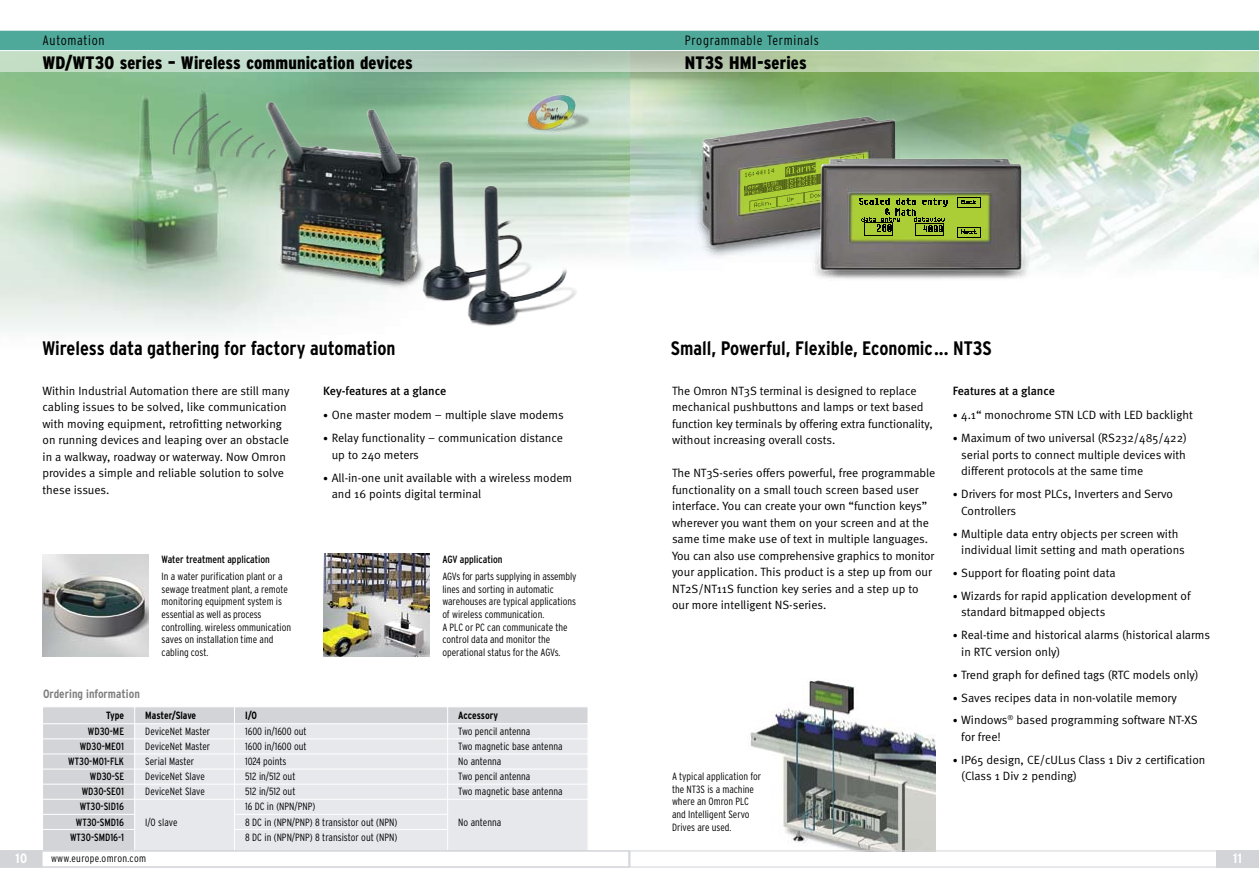
<style>
.page{position:relative;width:1259px;height:893px;background:#fff}
.page>*{position:absolute;margin:0;border:0;box-sizing:border-box;transform-origin:0 0}
.t1{font:700 condensed 19.5px "Interstate";color:#000}
.t2{font:900 condensed 18px "Interstate";letter-spacing:.01em;color:#000}
.t3{font:300 condensed 13.5px "Interstate";letter-spacing:.05em;color:#000}
.t4{font:700 condensed 13.5px "Interstate";color:#fff}
.t5{font:12px/16.5px "Meta Normal";color:#000}
.t6{font:500 12px "Meta";letter-spacing:-.005em;color:#000}
.t7{font:700 condensed 12px "Interstate";color:#808080}
.t8{font:300 condensed 10.5px/12.6px "Interstate";color:#000}
.t9{font:condensed 10.5px "Interstate";color:#000}
.t10{font:700 condensed 10.5px "Interstate";letter-spacing:-.005em;color:#000}
.t11{font:300 condensed 10.5px "Interstate";letter-spacing:.03em;color:#000}
.s1{font-size:9.75px}
</style>
<div class="page">
<img style="left:629px;top:72px;width:630px;height:194px">
<img style="left:0;top:72px;width:629px;height:260px">
<svg style="left:0;top:51px;width:1259px;height:21px;background:#bcd4b3"></svg>
<img style="left:147px;top:62px;width:445px;height:270px">
<img style="left:684px;top:103px;width:215px;height:163px">
<img style="left:807px;top:158px;width:249px;height:121px">
<svg style="left:744px;top:153px;width:204px;height:84px;background:#7e8a51"></svg>
<svg style="left:957px;top:197px;width:24px;height:12px"></svg>
<svg style="left:957px;top:227px;width:24px;height:12px"></svg>
<img style="left:803px;top:680px;width:51px;height:26px">
<img style="left:43px;top:554px;width:106px;height:102px">
<img style="left:323px;top:554px;width:106px;height:102px">
<svg style="left:0;top:30px;width:1259px;height:21px;background:#5cafa1"></svg>
<img style="left:525px;top:94px;width:70px;height:39px">
<svg style="left:0;top:706px;width:1259px;height:161px"></svg>
<p class="t3" style="left:43px;top:33px;width:64px">Automation</p>
<h2 class="t2" style="left:43px;top:52px;width:372px">WD/WT30 series – Wireless communication devices</h2>
<p class="t3" style="left:685px;top:33px;width:136px">Programmable Terminals</p>
<h2 class="t2" style="left:685px;top:52px;width:123px">NT3S HMI-series</h2>
<h1 class="t1" style="left:43px;top:337px;width:354px">Wireless data gathering for factory automation</h1>
<p class="t5" style="left:43px;top:382px;width:248px">Within Industrial Automation there are still many cabling issues to be solved, like communication with moving equipment, retrofitting networking on running devices and leaping over an obstacle in a walkway, roadway or waterway. Now Omron provides a simple and reliable solution to solve these issues.</p>
<p class="t7" style="left:43px;top:687px;width:98px">Ordering information</p>
<p class="t9" style="left:162px;top:553px;width:110px">Water treatment application</p>
<p class="t8" style="left:162px;top:570px;width:131px">In a water purification plant or a sewage treatment plant, a remote monitoring equipment system is essential as well as process controlling. wireless ommunication saves on installation time and cabling cost.</p>
<p class="t6" style="left:323px;top:384px;width:124px">Key-features at a glance</p>
<p class="t5" style="left:323px;top:407px;width:242px"><span class="s1">•</span> One master modem – multiple slave modems</p>
<p class="t5" style="left:332px;top:430px;width:233px;text-indent:-9px"><span class="s1">•</span> Relay functionality – communication distance up to 240 meters</p>
<p class="t5" style="left:332px;top:469px;width:242px;text-indent:-9px"><span class="s1">•</span> All-in-one unit available with a wireless modem and 16 points digital terminal</p>
<p class="t9" style="left:442px;top:553px;width:62px">AGV application</p>
<p class="t8" style="left:442px;top:570px;width:136px">AGVs for parts supplying in assembly lines and sorting in automatic warehouses are typical applications of wireless communication.<br>A PLC or PC can communicate the control data and monitor the operational status for the AGVs.</p>
<p class="t10" style="left:106px;top:709px;width:19px">Type</p>
<p class="t10" style="left:145px;top:709px;width:52px">Master/Slave</p>
<p class="t10" style="left:245px;top:709px;width:14px">I/O</p>
<p class="t10" style="left:458px;top:709px;width:41px">Accessory</p>
<p class="t9" style="left:88px;top:725px;width:38px">WD30-ME</p>
<p class="t8" style="left:145px;top:725px;width:66px">DeviceNet Master</p>
<p class="t8" style="left:245px;top:725px;width:63px">1600 in/1600 out</p>
<p class="t8" style="left:458px;top:725px;width:74px">Two pencil antenna</p>
<p class="t9" style="left:80px;top:740px;width:46px">WD30-ME01</p>
<p class="t8" style="left:145px;top:740px;width:66px">DeviceNet Master</p>
<p class="t8" style="left:245px;top:740px;width:63px">1600 in/1600 out</p>
<p class="t8" style="left:458px;top:740px;width:106px">Two magnetic base antenna</p>
<p class="t9" style="left:68px;top:755px;width:57px">WT30-M01-FLK</p>
<p class="t8" style="left:145px;top:755px;width:50px">Serial Master</p>
<p class="t8" style="left:245px;top:755px;width:43px">1024 points</p>
<p class="t8" style="left:458px;top:755px;width:44px">No antenna</p>
<p class="t9" style="left:90px;top:771px;width:36px">WD30-SE</p>
<p class="t8" style="left:145px;top:770px;width:61px">DeviceNet Slave</p>
<p class="t8" style="left:245px;top:770px;width:52px">512 in/512 out</p>
<p class="t8" style="left:458px;top:770px;width:74px">Two pencil antenna</p>
<p class="t9" style="left:82px;top:786px;width:44px">WD30-SE01</p>
<p class="t8" style="left:145px;top:785px;width:61px">DeviceNet Slave</p>
<p class="t8" style="left:245px;top:785px;width:52px">512 in/512 out</p>
<p class="t8" style="left:458px;top:785px;width:106px">Two magnetic base antenna</p>
<p class="t9" style="left:80px;top:801px;width:46px">WT30-SID16</p>
<p class="t8" style="left:145px;top:815px;width:34px">I/O slave</p>
<p class="t8" style="left:245px;top:800px;width:72px">16 DC in (NPN/PNP)</p>
<p class="t9" style="left:76px;top:816px;width:50px">WT30-SMD16</p>
<p class="t8" style="left:245px;top:815px;width:154px">8 DC in (NPN/PNP) 8 transistor out (NPN)</p>
<p class="t8" style="left:458px;top:815px;width:44px">No antenna</p>
<p class="t9" style="left:70px;top:831px;width:56px">WT30-SMD16-1</p>
<p class="t8" style="left:245px;top:830px;width:154px">8 DC in (NPN/PNP) 8 transistor out (NPN)</p>
<h1 class="t1" style="left:671px;top:337px;width:322px">Small, Powerful, Flexible, Economic... NT3S</h1>
<p class="t5" style="left:672px;top:382px;width:262px">The Omron NT3S terminal is designed to replace mechanical pushbuttons and lamps or text based function key terminals by offering extra functionality, without increasing overall costs.</p>
<p class="t5" style="left:672px;top:464px;width:265px">The NT3S-series offers powerful, free programmable functionality on a small touch screen based user interface. You can create your own “function keys” wherever you want them on your screen and at the same time make use of text in multiple languages.<br>You can also use comprehensive graphics to monitor your application. This product is a step up from our NT2S/NT11S function key series and a step up to our more intelligent NS-series.</p>
<p class="t6" style="left:952px;top:384px;width:104px">Features at a glance</p>
<p class="t5" style="left:952px;top:407px;width:242px"><span class="s1">•</span> 4.1“ monochrome STN LCD with LED backlight</p>
<p class="t5" style="left:961px;top:430px;width:227px;text-align:justify;text-indent:-9px"><span class="s1">•</span> Maximum of two universal (RS232/485/422) serial ports to connect multiple devices with different protocols at the same time</p>
<p class="t5" style="left:961px;top:486px;width:213px;text-indent:-9px"><span class="s1">•</span> Drivers for most PLCs, Inverters and Servo<br>Controllers</p>
<p class="t5" style="left:961px;top:525px;width:225px;text-indent:-9px"><span class="s1">•</span> Multiple data entry objects per screen with individual limit setting and math operations</p>
<p class="t5" style="left:952px;top:564px;width:164px"><span class="s1">•</span> Support for floating point data</p>
<p class="t5" style="left:961px;top:587px;width:231px;text-indent:-9px"><span class="s1">•</span> Wizards for rapid application development of standard bitmapped objects</p>
<p class="t5" style="left:961px;top:627px;width:250px;text-indent:-9px"><span class="s1">•</span> Real-time and historical alarms (historical alarms in RTC version only)</p>
<p class="t5" style="left:952px;top:666px;width:247px"><span class="s1">•</span> Trend graph for defined tags (RTC models only)</p>
<p class="t5" style="left:952px;top:689px;width:226px"><span class="s1">•</span> Saves recipes data in non-volatile memory</p>
<p class="t5" style="left:961px;top:712px;width:238px;text-indent:-9px"><span class="s1">•</span> Windows<sup>®</sup> based programming software NT-XS for free!</p>
<p class="t5" style="left:952px;top:751px;width:254px"><span class="s1">•</span> IP65 design, CE/cULus Class 1 Div 2 certification</p>
<p class="t8" style="left:672px;top:770px;width:91px">A typical application for</p>
<p class="t5" style="left:961px;top:768px;width:117px">(Class 1 Div 2 pending)</p>
<p class="t8" style="left:672px;top:782px;width:84px">the NT3S is a machine where an Omron PLC and Intelligent Servo<br>Drives are used.</p>
<p class="t4" style="left:15px;top:851px;width:13px">10</p>
<p class="t11" style="left:51px;top:852px;width:96px">www.europe.omron.com</p>
<p class="t4" style="left:1233px;top:851px;width:10px">11</p>
</div>
